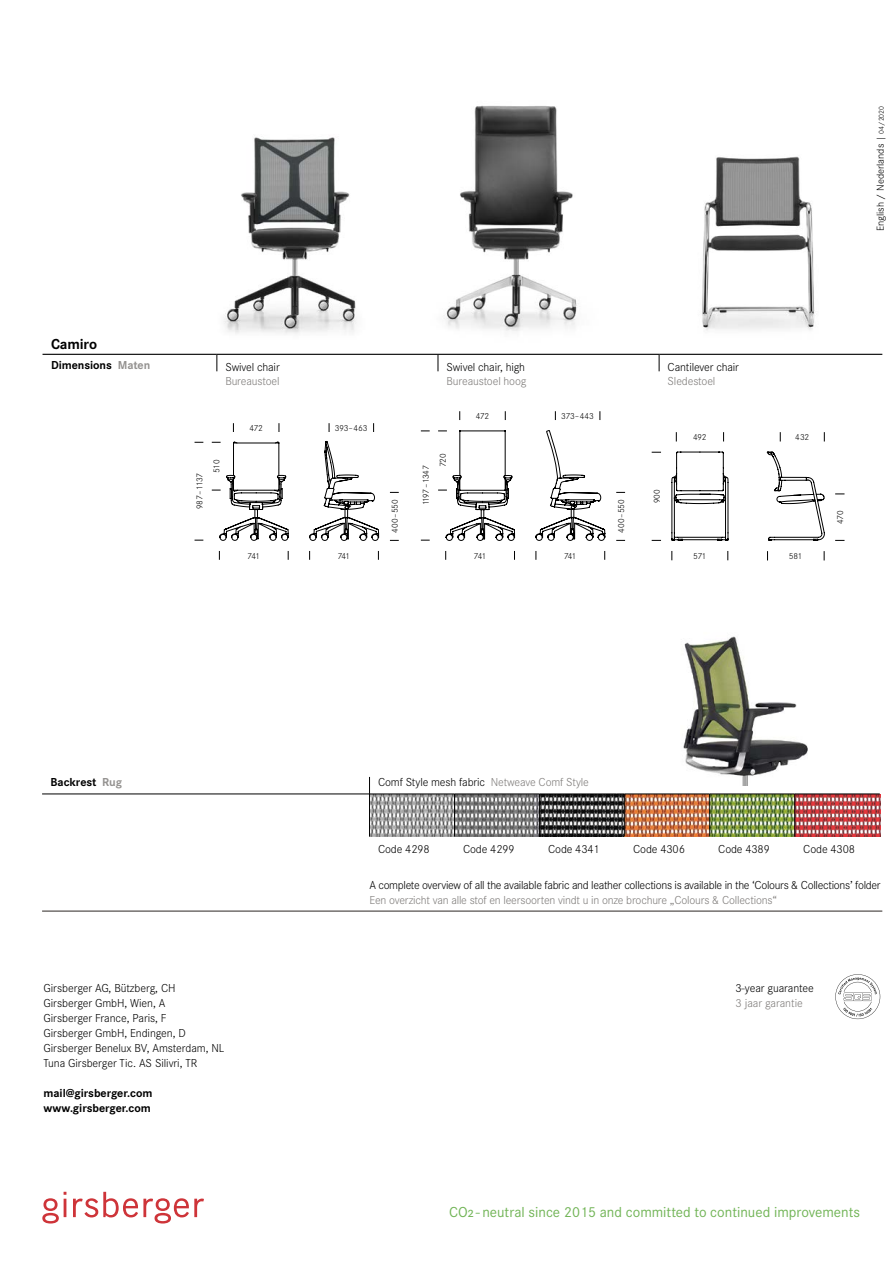
<style>
.page{position:relative;width:893px;height:1263px;background:#fff}
.page>*{position:absolute;margin:0;border:0;box-sizing:border-box;transform-origin:0 0}
.t1{font:15px "Corporate S";color:#71b456}
.t2{font:700 15px "Corporate S";letter-spacing:-.01em;color:#000}
.t3{font:300 12px/15px "Corporate S";letter-spacing:-.01em;color:#000}
.t4{font:300 12px "Corporate S";letter-spacing:-.015em;color:#7f7c7a}
.t5{font:700 12px/15px "Corporate S";letter-spacing:-.005em;color:#000}
.t6{font:300 10.5px "Corporate S";color:#000}
.t7{font:300 9px "Corporate S";letter-spacing:-.03em;color:#000}
.t8{font:300 9px/17.2px "Corporate S";letter-spacing:-.055em;color:#000}
.s1{font-size:7.5px}
.s2{color:#949290}
.s3{color:#7f7c7a}
</style>
<div class="page">
<img style="left:370px;top:795px;width:510px;height:42px">
<svg style="left:835px;top:974px;width:45px;height:45px"></svg>
<svg style="left:42px;top:1192px;width:162px;height:31px"></svg>
<img style="left:223px;top:137px;width:134px;height:197px">
<img style="left:443px;top:105px;width:134px;height:226px">
<img style="left:702px;top:156px;width:113px;height:175px">
<img style="left:683px;top:636px;width:125px;height:149px">
<hr style="left:42px;top:910px;width:840px;height:2px;background:#433e3b">
<svg style="left:212px;top:442px;width:77px;height:99px"></svg>
<svg style="left:309px;top:441px;width:70px;height:100px"></svg>
<svg style="left:767px;top:451px;width:58px;height:90px"></svg>
<svg style="left:672px;top:452px;width:56px;height:89px"></svg>
<svg style="left:535px;top:430px;width:70px;height:111px"></svg>
<svg style="left:438px;top:430px;width:77px;height:111px"></svg>
<svg style="left:659px;top:355px;width:1px;height:16px"></svg>
<svg style="left:438px;top:355px;width:1px;height:16px"></svg>
<svg style="left:217px;top:355px;width:1px;height:16px"></svg>
<hr style="left:43px;top:354px;width:174px;height:1px;background:#000">
<hr style="left:217px;top:354px;width:221px;height:1px;background:#000">
<hr style="left:438px;top:354px;width:221px;height:1px;background:#000">
<hr style="left:659px;top:354px;width:223px;height:1px;background:#000">
<hr style="left:42px;top:794px;width:327px;height:1px;background:#000">
<hr style="left:370px;top:794px;width:84px;height:1px;background:#000">
<hr style="left:455px;top:794px;width:84px;height:1px;background:#000">
<hr style="left:540px;top:794px;width:76px;height:1px;background:#000">
<hr style="left:625px;top:794px;width:84px;height:1px;background:#000">
<hr style="left:710px;top:794px;width:85px;height:1px;background:#000">
<hr style="left:795px;top:794px;width:85px;height:1px;background:#000">
<hr style="left:369px;top:794px;width:1px;height:42px;background:#000">
<hr style="left:454px;top:794px;width:1px;height:42px;background:#000">
<hr style="left:539px;top:794px;width:1px;height:42px;background:#000">
<hr style="left:624px;top:794px;width:1px;height:42px;background:#000">
<hr style="left:709px;top:794px;width:1px;height:42px;background:#000">
<hr style="left:794px;top:794px;width:1px;height:42px;background:#000">
<svg style="left:369px;top:777px;width:1px;height:17px"></svg>
<p class="t6" style="left:874px;top:231px;width:127px;rotate:-90deg">English / Nederlands | <span class="s1">04/2020</span></p>
<p class="t2" style="left:51px;top:335px;width:48px">Camiro</p>
<p class="t5" style="left:51px;top:357px;width:101px">Dimensions <span class="s2">Maten</span></p>
<p class="t3" style="left:225px;top:360px;width:56px">Swivel chair</p>
<p class="t3" style="left:446px;top:360px;width:80px">Swivel chair, high</p>
<p class="t3" style="left:668px;top:360px;width:73px">Cantilever chair</p>
<p class="t4" style="left:225px;top:375px;width:56px">Bureaustoel</p>
<p class="t4" style="left:446px;top:375px;width:81px">Bureaustoel hoog</p>
<p class="t4" style="left:668px;top:375px;width:49px">Sledestoel</p>
<p class="t7" style="left:194px;top:509px;width:37px;rotate:-90deg">987–1137</p>
<p class="t7" style="left:212px;top:473px;width:14px;rotate:-90deg">510</p>
<p class="t7" style="left:249px;top:423px;width:15px">472</p>
<p class="t7" style="left:335px;top:423px;width:34px">393–463</p>
<p class="t7" style="left:247px;top:551px;width:14px">741</p>
<p class="t7" style="left:337px;top:551px;width:14px">741</p>
<p class="t7" style="left:390px;top:533px;width:35px;rotate:-90deg">400–550</p>
<p class="t8" style="left:417px;top:467px;width:15px;text-indent:-38px;rotate:-90deg">1197–1347<br>720</p>
<p class="t7" style="left:476px;top:411px;width:15px">472</p>
<p class="t7" style="left:561px;top:411px;width:34px">373–443</p>
<p class="t7" style="left:474px;top:551px;width:14px">741</p>
<p class="t7" style="left:564px;top:551px;width:14px">741</p>
<p class="t7" style="left:616px;top:533px;width:35px;rotate:-90deg">400–550</p>
<p class="t7" style="left:652px;top:503px;width:15px;rotate:-90deg">900</p>
<p class="t7" style="left:693px;top:432px;width:15px">492</p>
<p class="t7" style="left:795px;top:432px;width:15px">432</p>
<p class="t7" style="left:693px;top:551px;width:15px">571</p>
<p class="t7" style="left:789px;top:551px;width:15px">581</p>
<p class="t7" style="left:835px;top:524px;width:15px;rotate:-90deg">470</p>
<p class="t5" style="left:51px;top:775px;width:73px">Backrest <span class="s2">Rug</span></p>
<p class="t3" style="left:378px;top:774px;width:212px">Comf Style mesh fabric <span class="s3">Netweave Comf Style</span></p>
<p class="t3" style="left:378px;top:842px;width:53px">Code 4298</p>
<p class="t3" style="left:463px;top:842px;width:53px">Code 4299</p>
<p class="t3" style="left:548px;top:842px;width:53px">Code 4341</p>
<p class="t3" style="left:633px;top:842px;width:53px">Code 4306</p>
<p class="t3" style="left:718px;top:842px;width:53px">Code 4389</p>
<p class="t3" style="left:803px;top:842px;width:53px">Code 4308</p>
<p class="t3" style="left:44px;top:981px;width:182px">Girsberger AG, Bützberg, CH<br>Girsberger GmbH, Wien, A<br>Girsberger France, Paris, F<br>Girsberger GmbH, Endingen, D<br>Girsberger Benelux BV, Amsterdam, NL<br>Tuna Girsberger Tic. AS Silivri, TR</p>
<p class="t5" style="left:44px;top:1086px;width:110px">mail@girsberger.com www.girsberger.com</p>
<p class="t3" style="left:369px;top:878px;width:513px">A complete overview of all the available fabric and leather collections is available in the ‘Colours &amp; Collections’ folder</p>
<p class="t4" style="left:369px;top:893px;width:409px">Een overzicht van alle stof en leersoorten vindt u in onze brochure „Colours &amp; Collections“</p>
<p class="t3" style="left:735px;top:981px;width:80px">3-year guarantee</p>
<p class="t4" style="left:735px;top:997px;width:69px">3 jaar garantie</p>
<p class="t1" style="left:449px;top:1203px;width:412px">CO2 - neutral since 2015 and committed to continued improvements</p>
</div>
